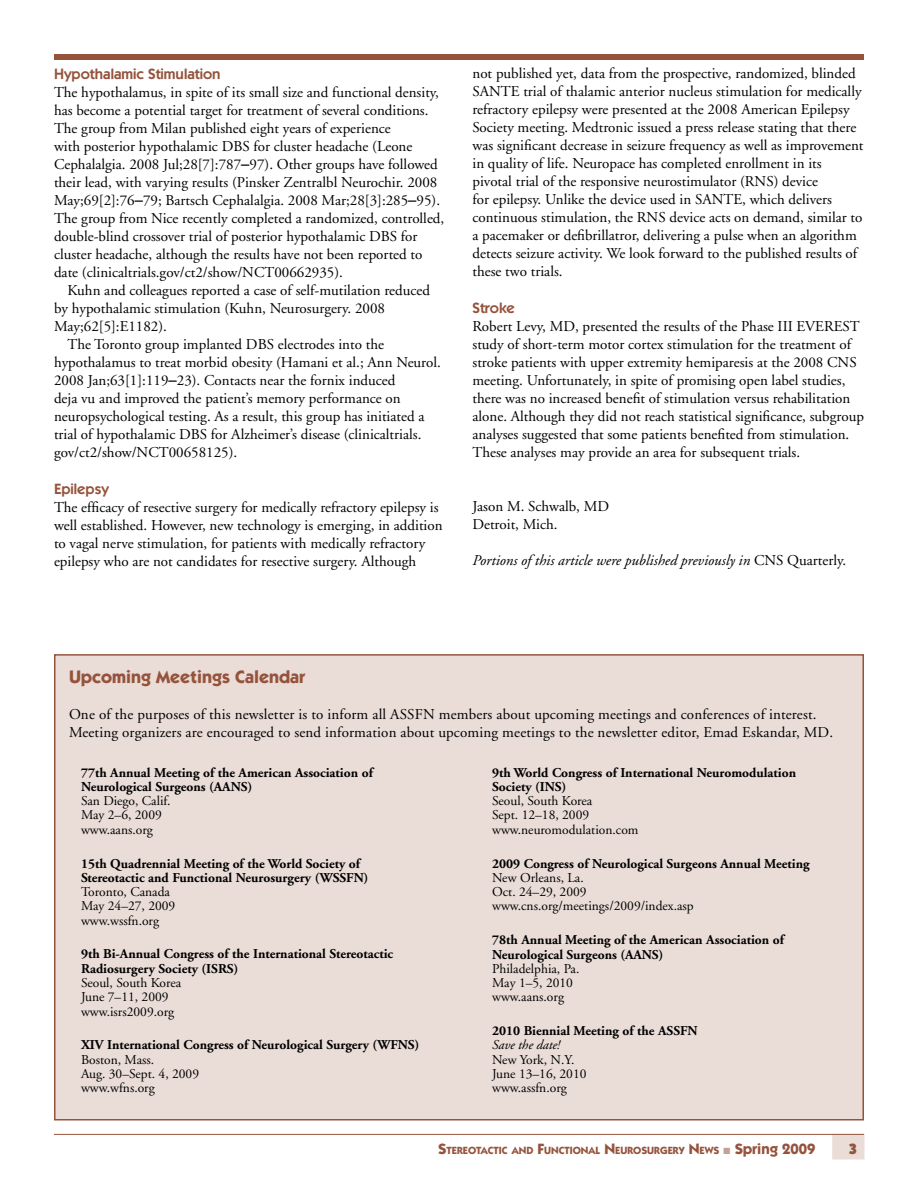
<style>
.page{position:relative;width:918px;height:1188px;background:#fff}
.page>*{position:absolute;margin:0;border:0;box-sizing:border-box;transform-origin:0 0}
.t1{font:700 18px "Itc Kabel";color:#95533c}
.t2{font:15px/18px "Adobe Garamond";color:#000}
.t3{font:italic 15px "Adobe Garamond";color:#000}
.t4{font:600 15px "Itc Kabel";color:#95533c}
.t5{font:900 15px "Itc Kabel";color:#95533c}
.t6{font:700 13.5px/14.2px "Adobe Garamond";color:#000}
.t7{font:13.5px/14.2px "Adobe Garamond";color:#000}
.t8{font:italic 13.5px "Adobe Garamond";color:#000}
.t9{font:700 10.5px "Itc Kabel";color:#95533c}
.s1{font-family:"Arial"}
.s2{font-style:normal}
.s3{font-size:15px}
</style>
<div class="page">
<div style="left:832px;top:1134px;width:32px;height:25px;background:#eaddd8"></div>
<hr style="left:54px;top:1134px;width:810px;height:1px;background:#95533c">
<div style="left:54px;top:54px;width:810px;height:6px;background:#95533c"></div>
<div style="left:55px;top:655px;width:808px;height:465px;background:#eaddd8"></div>
<div style="left:54px;top:654px;width:810px;height:466px;border:2px solid #95533c"></div>
<p class="t4" style="left:54px;top:65px;width:168px">Hypothalamic Stimulation</p>
<p class="t2" style="left:54px;top:84px;width:392px">The hypothalamus, in spite of its small size and functional density, has become a potential target for treatment of several conditions.<br>The group from Milan published eight years of experience<br>with posterior hypothalamic DBS for cluster headache (Leone Cephalalgia. 2008 Jul;28[7]:787<span class="s1">–</span>97). Other groups have followed their lead, with varying results (Pinsker Zentralbl Neurochir. 2008<br>May;69[2]:76<span class="s1">–</span>79; Bartsch Cephalalgia. 2008 Mar;28[3]:285<span class="s1">–</span>95).<br>The group from Nice recently completed a randomized, controlled, double-blind crossover trial of posterior hypothalamic DBS for cluster headache, although the results have not been reported to date (clinicaltrials.gov/ct2/show/NCT00662935).</p>
<p class="t2" style="left:68px;top:282px;width:364px">Kuhn and colleagues reported a case of self-mutilation reduced</p>
<p class="t2" style="left:54px;top:300px;width:333px">by hypothalamic stimulation (Kuhn, Neurosurgery. 2008</p>
<p class="t2" style="left:54px;top:318px;width:115px">May;62[5]:E1182).</p>
<p class="t2" style="left:68px;top:336px;width:318px">The Toronto group implanted DBS electrodes into the</p>
<p class="t2" style="left:54px;top:354px;width:388px">hypothalamus to treat morbid obesity (Hamani et al.; Ann Neurol.</p>
<p class="t2" style="left:54px;top:372px;width:343px">2008 Jan;63[1]:119<span class="s1">–</span>23). Contacts near the fornix induced</p>
<p class="t2" style="left:54px;top:390px;width:348px">deja vu and improved the patient’s memory performance on</p>
<p class="t2" style="left:54px;top:408px;width:372px">neuropsychological testing. As a result, this group has initiated a</p>
<p class="t2" style="left:54px;top:426px;width:369px">trial of hypothalamic DBS for Alzheimer’s disease (clinicaltrials.</p>
<p class="t2" style="left:54px;top:444px;width:185px">gov/ct2/show/NCT00658125).</p>
<p class="t4" style="left:54px;top:480px;width:56px">Epilepsy</p>
<p class="t2" style="left:54px;top:498px;width:390px">The efficacy of resective surgery for medically refractory epilepsy is well established. However, new technology is emerging, in addition to vagal nerve stimulation, for patients with medically refractory epilepsy who are not candidates for resective surgery. Although</p>
<p class="t2" style="left:472px;top:65px;width:393px">not published yet, data from the prospective, randomized, blinded SANTE trial of thalamic anterior nucleus stimulation for medically refractory epilepsy were presented at the 2008 American Epilepsy Society meeting. Medtronic issued a press release stating that there was significant decrease in seizure frequency as well as improvement in quality of life. Neuropace has completed enrollment in its pivotal trial of the responsive neurostimulator (RNS) device<br>for epilepsy. Unlike the device used in SANTE, which delivers continuous stimulation, the RNS device acts on demand, similar to a pacemaker or defibrillatror, delivering a pulse when an algorithm detects seizure activity. We look forward to the published results of these two trials.</p>
<p class="t4" style="left:472px;top:299px;width:44px">Stroke</p>
<p class="t2" style="left:472px;top:318px;width:393px">Robert Levy, MD, presented the results of the Phase III EVEREST study of short-term motor cortex stimulation for the treatment of stroke patients with upper extremity hemiparesis at the 2008 CNS meeting. Unfortunately, in spite of promising open label studies, there was no increased benefit of stimulation versus rehabilitation alone. Although they did not reach statistical significance, subgroup analyses suggested that some patients benefited from stimulation.<br>These analyses may provide an area for subsequent trials.</p>
<p class="t2" style="left:472px;top:498px;width:138px">Jason M. Schwalb, MD<br>Detroit, Mich.</p>
<p class="t3" style="left:472px;top:552px;width:375px">Portions of this article were published previously in <span class="s2">CNS Quarterly.</span></p>
<p class="t1" style="left:69px;top:666px;width:238px">Upcoming Meetings Calendar</p>
<p class="t2" style="left:69px;top:706px;width:766px">One of the purposes of this newsletter is to inform all ASSFN members about upcoming meetings and conferences of interest.<br>Meeting organizers are encouraged to send information about upcoming meetings to the newsletter editor, Emad Eskandar, MD.</p>
<p class="t6" style="left:81px;top:766px;width:293px">77th Annual Meeting of the American Association of<br>Neurological Surgeons (AANS)</p>
<p class="t7" style="left:81px;top:794px;width:91px">San Diego, Calif.<br>May 2–6, 2009 www.aans.org</p>
<p class="t6" style="left:81px;top:856px;width:289px">15th Quadrennial Meeting of the World Society of<br>Stereotactic and Functional Neurosurgery (WSSFN)</p>
<p class="t7" style="left:81px;top:885px;width:96px">Toronto, Canada<br>May 24–27, 2009 www.wssfn.org</p>
<p class="t6" style="left:81px;top:947px;width:314px">9th Bi-Annual Congress of the International Stereotactic<br>Radiosurgery Society (ISRS)</p>
<p class="t7" style="left:81px;top:976px;width:102px">Seoul, South Korea<br>June 7–11, 2009 www.isrs2009.org</p>
<p class="t6" style="left:81px;top:1038px;width:340px">XIV International Congress of Neurological Surgery (WFNS)</p>
<p class="t7" style="left:81px;top:1053px;width:120px">Boston, Mass.<br>Aug. 30–Sept. 4, 2009 www.wfns.org</p>
<p class="t6" style="left:492px;top:766px;width:306px">9th World Congress of International Neuromodulation<br>Society (INS)</p>
<p class="t7" style="left:492px;top:794px;width:148px">Seoul, South Korea<br>Sept. 12–18, 2009 www.neuromodulation.com</p>
<p class="t6" style="left:492px;top:857px;width:319px">2009 Congress of Neurological Surgeons Annual Meeting</p>
<p class="t7" style="left:492px;top:871px;width:203px">New Orleans, La.<br>Oct. 24–29, 2009 www.cns.org/meetings/2009/index.asp</p>
<p class="t6" style="left:492px;top:933px;width:293px">78th Annual Meeting of the American Association of<br>Neurological Surgeons (AANS)</p>
<p class="t7" style="left:492px;top:962px;width:89px">Philadelphia, Pa.<br>May 1–5, 2010 www.aans.org</p>
<p class="t6" style="left:492px;top:1024px;width:207px">2010 Biennial Meeting of the ASSFN</p>
<p class="t8" style="left:492px;top:1038px;width:69px">Save the date!</p>
<p class="t7" style="left:492px;top:1053px;width:96px">New York, N.Y.<br>June 13–16, 2010 www.assfn.org</p>
<p class="t9" style="left:438px;top:1144px;width:379px"><span class="s3">S</span>TEREOTACTIC AND <span class="s3">F</span>UNCTIONAL <span class="s3">N</span>EUROSURGERY <span class="s3">N</span>EWS <span class="s3">Spring 2009</span></p>
<p class="t5" style="left:849px;top:1139px;width:10px">3</p>
</div>
